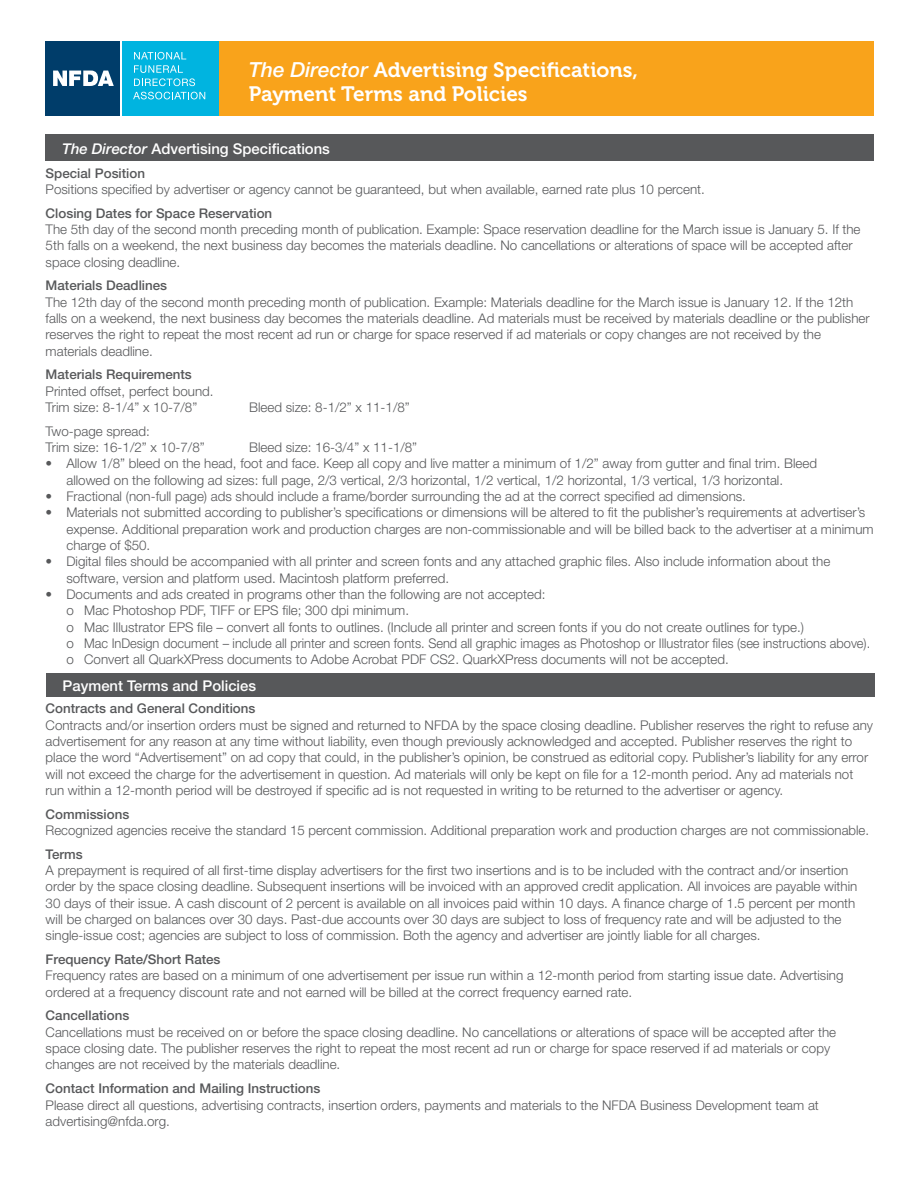
<style>
.page{position:relative;width:918px;height:1188px;background:#fff}
.page>*{position:absolute;margin:0;border:0;box-sizing:border-box;transform-origin:0 0}
.t1{font:20.85px/23.7px "Museo 700";color:#fff}
.t2{font:500 14.85px "Helvetica Neue LT Std";color:#fff}
.t3{font:300 13.35px/16.4px "Helvetica Neue LT Std";color:#57585a}
.s1{font-family:"Helvetica Neue LT Std";font-weight:500;font-style:italic}
.s2{font-style:italic}
.s3{font-weight:500}
</style>
<div class="page">
<div style="left:211px;top:41px;width:663px;height:74px;background:#f9a31b"></div>
<div style="left:46px;top:41px;width:74px;height:74px;background:#003d6a"></div>
<svg style="left:53px;top:71px;width:61px;height:15px"></svg>
<div style="left:122px;top:41px;width:97px;height:74px;background:#00b4e0"></div>
<svg style="left:134px;top:52px;width:61px;height:34px"></svg>
<svg style="left:133px;top:92px;width:72px;height:7px"></svg>
<div style="left:46px;top:135px;width:828px;height:26px;background:#57585a"></div>
<div style="left:46px;top:673px;width:828px;height:24px;background:#57585a"></div>
<p class="t1" style="left:249px;top:59px;width:391px"><span class="s1">The Director</span> Advertising Specifications,<br>Payment Terms and Policies</p>
<p class="t2" style="left:62px;top:139px;width:269px"><span class="s2">The Director</span> Advertising Specifications</p>
<p class="t3" style="left:46px;top:164px;width:661px"><span class="s3">Special Position<br></span>Positions specified by advertiser or agency cannot be guaranteed, but when available, earned rate plus 10 percent.</p>
<p class="t3" style="left:46px;top:204px;width:816px"><span class="s3">Closing Dates for Space Reservation<br></span>The 5th day of the second month preceding month of publication. Example: Space reservation deadline for the March issue is January 5. If the 5th falls on a weekend, the next business day becomes the materials deadline. No cancellations or alterations of space will be accepted after space closing deadline.</p>
<p class="t3" style="left:46px;top:277px;width:826px"><span class="s3">Materials Deadlines<br></span>The 12th day of the second month preceding month of publication. Example: Materials deadline for the March issue is January 12. If the 12th falls on a weekend, the next business day becomes the materials deadline. Ad materials must be received by materials deadline or the publisher reserves the right to repeat the most recent ad run or charge for space reserved if ad materials or copy changes are not received by the materials deadline.</p>
<p class="t3" style="left:46px;top:366px;width:169px"><span class="s3">Materials Requirements<br></span>Printed offset, perfect bound.<br>Trim size: 8-1/4” x 10-7/8”</p>
<p class="t3" style="left:249px;top:399px;width:162px">Bleed size: 8-1/2” x 11-1/8”</p>
<p class="t3" style="left:46px;top:423px;width:161px">Two-page spread:<br>Trim size: 16-1/2” x 10-7/8”</p>
<p class="t3" style="left:249px;top:439px;width:169px">Bleed size: 16-3/4” x 11-1/8”</p>
<p class="t3" style="left:66px;top:455px;width:752px;text-indent:-21px">• Allow 1/8” bleed on the head, foot and face. Keep all copy and live matter a minimum of 1/2” away from gutter and final trim. Bleed allowed on the following ad sizes: full page, 2/3 vertical, 2/3 horizontal, 1/2 vertical, 1/2 horizontal, 1/3 vertical, 1/3 horizontal.</p>
<p class="t3" style="left:46px;top:488px;width:702px">• Fractional (non-full page) ads should include a frame/border surrounding the ad at the correct specified ad dimensions.</p>
<p class="t3" style="left:66px;top:504px;width:809px;text-indent:-21px">• Materials not submitted according to publisher’s specifications or dimensions will be altered to fit the publisher’s requirements at advertiser’s expense. Additional preparation work and production charges are non-commissionable and will be billed back to the advertiser at a minimum charge of $50.</p>
<p class="t3" style="left:66px;top:553px;width:765px;text-indent:-21px">• Digital files should be accompanied with all printer and screen fonts and any attached graphic files. Also include information about the software, version and platform used. Macintosh platform preferred.</p>
<p class="t3" style="left:66px;top:586px;width:805px;text-indent:-21px">• Documents and ads created in programs other than the following are not accepted:<br>o Mac Photoshop PDF, TIFF or EPS file; 300 dpi minimum.<br>o Mac Illustrator EPS file – convert all fonts to outlines. (Include all printer and screen fonts if you do not create outlines for type.)<br>o Mac InDesign document – include all printer and screen fonts. Send all graphic images as Photoshop or Illustrator files (see instructions above). o Convert all QuarkXPress documents to Adobe Acrobat PDF CS2. QuarkXPress documents will not be accepted.</p>
<p class="t3" style="left:46px;top:700px;width:829px"><span class="s3">Contracts and General Conditions<br></span>Contracts and/or insertion orders must be signed and returned to NFDA by the space closing deadline. Publisher reserves the right to refuse any advertisement for any reason at any time without liability, even though previously acknowledged and accepted. Publisher reserves the right to place the word “Advertisement” on ad copy that could, in the publisher’s opinion, be construed as editorial copy. Publisher’s liability for any error will not exceed the charge for the advertisement in question. Ad materials will only be kept on file for a 12-month period. Any ad materials not run within a 12-month period will be destroyed if specific ad is not requested in writing to be returned to the advertiser or agency.</p>
<p class="t3" style="left:46px;top:805px;width:825px"><span class="s3">Commissions<br></span>Recognized agencies receive the standard 15 percent commission. Additional preparation work and production charges are not commissionable.</p>
<p class="t3" style="left:46px;top:846px;width:813px"><span class="s3">Terms<br></span>A prepayment is required of all first-time display advertisers for the first two insertions and is to be included with the contract and/or insertion order by the space closing deadline. Subsequent insertions will be invoiced with an approved credit application. All invoices are payable within 30 days of their issue. A cash discount of 2 percent is available on all invoices paid within 10 days. A finance charge of 1.5 percent per month will be charged on balances over 30 days. Past-due accounts over 30 days are subject to loss of frequency rate and will be adjusted to the single-issue cost; agencies are subject to loss of commission. Both the agency and advertiser are jointly liable for all charges.</p>
<p class="t3" style="left:46px;top:951px;width:799px"><span class="s3">Frequency Rate/Short Rates<br></span>Frequency rates are based on a minimum of one advertisement per issue run within a 12-month period from starting issue date. Advertising ordered at a frequency discount rate and not earned will be billed at the correct frequency earned rate.</p>
<p class="t3" style="left:46px;top:1007px;width:792px"><span class="s3">Cancellations<br></span>Cancellations must be received on or before the space closing deadline. No cancellations or alterations of space will be accepted after the space closing date. The publisher reserves the right to repeat the most recent ad run or charge for space reserved if ad materials or copy changes are not received by the materials deadline.</p>
<p class="t3" style="left:46px;top:1080px;width:775px"><span class="s3">Contact Information and Mailing Instructions<br></span>Please direct all questions, advertising contracts, insertion orders, payments and materials to the NFDA Business Development team at advertising@nfda.org.</p>
<p class="t2" style="left:63px;top:677px;width:195px">Payment Terms and Policies</p>
</div>
